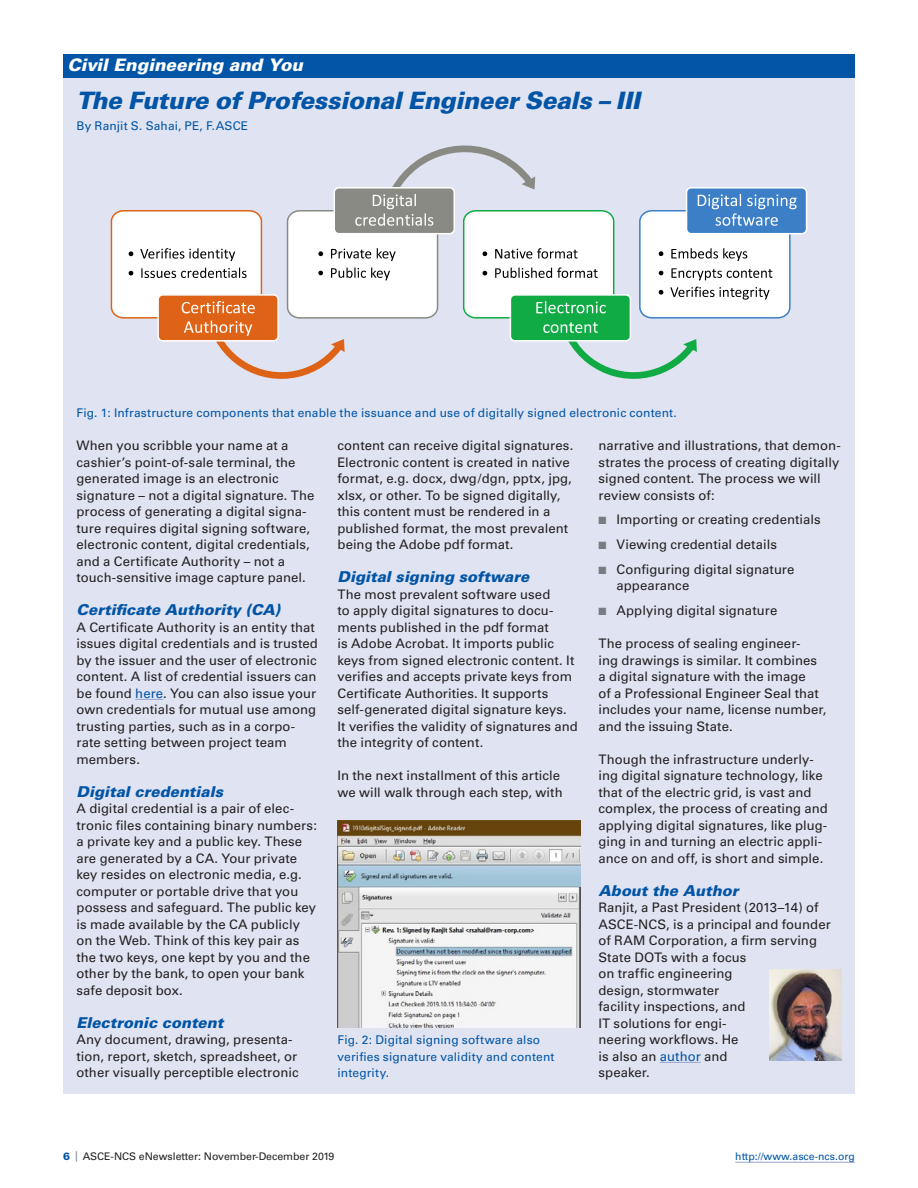
<style>
.page{position:relative;width:918px;height:1188px;background:#fff}
.page>*{position:absolute;margin:0;border:0;box-sizing:border-box;transform-origin:0 0}
.Head_1_Box{font:italic 900 24px "Univers";letter-spacing:-.01em;color:#0154a6}
.Department_Head{font:italic 900 17.25px "Univers";color:#fff}
.Head_2{font:italic 900 15px "Univers";color:#0154a6}
.Text{font:13.2px/16.5px "Univers";letter-spacing:.005em;color:#231f20}
.Byline{font:12px/16.5px "Univers";letter-spacing:.01em;color:#0154a6}
.t1{font:10.5px "Univers";color:#231f20}
.t2{font:10.5px "Univers";color:#0154a6}
.s1{color:#0154a6}
.s2{color:#787d83}
.s3{font-weight:900;color:#0154a6}
</style>
<div class="page">
<hr style="left:735px;top:1162px;width:120px;height:1px;background:#98a4d3">
<div style="left:63px;top:54px;width:792px;height:1040px;background:#e0e4f2"></div>
<svg style="left:135px;top:699px;width:28px;height:1px"></svg>
<hr style="left:660px;top:1062px;width:41px;height:1px;background:#98a4d3">
<div style="left:63px;top:54px;width:792px;height:24px;background:#0154a6"></div>
<img style="left:770px;top:969px;width:72px;height:91px">
<div style="left:687px;top:188px;width:120px;height:46px;background:#3c7fc7;border-radius:5px"></div>
<div style="left:686px;top:187px;width:121px;height:47px;border:2px solid #fff;border-radius:5px"></div>
<svg style="left:111px;top:146px;width:686px;height:233px"></svg>
<img style="left:338px;top:820px;width:242px;height:208px">
<p class="Department_Head" style="left:68px;top:54px;width:237px">Civil Engineering and You</p>
<p class="Head_1_Box" style="left:76px;top:85px;width:565px">The Future of Professional Engineer Seals – III</p>
<p class="Byline" style="left:76px;top:118px;width:173px">By Ranjit S. Sahai, PE, F.ASCE</p>
<p class="Byline" style="left:76px;top:405px;width:602px">Fig. 1: Infrastructure components that enable the issuance and use of digitally signed electronic content.</p>
<p class="Text" style="left:76px;top:437px;width:239px">When you scribble your name at a cashier’s point-of-sale terminal, the generated image is an electronic signature – not a digital signature. The process of generating a digital signa&shy;ture requires digital signing software, electronic content, digital credentials, and a Certificate Authority – not a touch-sensitive image capture panel.</p>
<p class="Head_2" style="left:76px;top:600px;width:205px">Certificate Authority (CA)</p>
<p class="Text" style="left:76px;top:619px;width:243px">A Certificate Authority is an entity that issues digital credentials and is trusted by the issuer and the user of electronic content. A list of credential issuers can be found <span class="s1">here</span>. You can also issue your own credentials for mutual use among trusting parties, such as in a corpo&shy;rate setting between project team members.</p>
<p class="Head_2" style="left:76px;top:782px;width:148px">Digital credentials</p>
<p class="Text" style="left:76px;top:800px;width:242px">A digital credential is a pair of elec&shy;tronic files containing binary numbers: a private key and a public key. These are generated by a CA. Your private key resides on electronic media, e.g. computer or portable drive that you possess and safeguard. The public key is made available by the CA publicly on the Web. Think of this key pair as the two keys, one kept by you and the other by the bank, to open your bank safe deposit box.</p>
<p class="Head_2" style="left:76px;top:1013px;width:148px">Electronic content</p>
<p class="Text" style="left:76px;top:1031px;width:224px">Any document, drawing, presenta&shy;tion, report, sketch, spreadsheet, or other visually perceptible electronic</p>
<p class="Text" style="left:338px;top:437px;width:237px">content can receive digital signatures.<br>Electronic content is created in native format, e.g. docx, dwg/dgn, pptx, jpg, xlsx, or other. To be signed digitally, this content must be rendered in a published format, the most prevalent being the Adobe pdf format.</p>
<p class="Head_2" style="left:338px;top:567px;width:193px">Digital signing software</p>
<p class="Text" style="left:338px;top:586px;width:242px">The most prevalent software used<br>to apply digital signatures to docu&shy;ments published in the pdf format<br>is Adobe Acrobat. It imports public keys from signed electronic content. It verifies and accepts private keys from Certificate Authorities. It supports self-generated digital signature keys.<br>It verifies the validity of signatures and the integrity of content.</p>
<p class="Text" style="left:338px;top:767px;width:227px">In the next installment of this article we will walk through each step, with</p>
<p class="Byline" style="left:338px;top:1032px;width:219px">Fig. 2: Digital signing software also verifies signature validity and content integrity.</p>
<p class="Text" style="left:598px;top:437px;width:244px">narrative and illustrations, that demon&shy;strates the process of creating digitally signed content. The process we will review consists of:</p>
<p class="Text" style="left:598px;top:511px;width:224px"><span class="s2">■</span> Importing or creating credentials</p>
<p class="Text" style="left:598px;top:536px;width:180px"><span class="s2">■</span> Viewing credential details</p>
<p class="Text" style="left:616px;top:561px;width:180px;text-indent:-18px"><span class="s2">■</span> Configuring digital signature appearance</p>
<p class="Text" style="left:598px;top:602px;width:180px"><span class="s2">■</span> Applying digital signature</p>
<p class="Text" style="left:598px;top:635px;width:229px">The process of sealing engineer-<br>ing drawings is similar. It combines a digital signature with the image<br>of a Professional Engineer Seal that includes your name, license number, and the issuing State.</p>
<p class="Text" style="left:598px;top:751px;width:231px">Though the infrastructure underly&shy;ing digital signature technology, like that of the electric grid, is vast and complex, the process of creating and applying digital signatures, like plug&shy;ging in and turning an electric appli&shy;ance on and off, is short and simple.</p>
<p class="Head_2" style="left:598px;top:881px;width:141px">About the Author</p>
<p class="Text" style="left:598px;top:899px;width:234px">Ranjit, a Past President (2013–14) of<br>ASCE-NCS, is a principal and founder of RAM Corporation, a firm serving<br>State DOTs with a focus<br>on traffic engineering<br>design, stormwater<br>facility inspections, and<br>IT solutions for engi-<br>neering workflows. He<br>is also an <span class="s1">author</span> and<br>speaker.</p>
<p class="t1" style="left:63px;top:1150px;width:273px"><span class="s3">6</span> <span class="s2">|</span> ASCE-NCS eNewsletter: November-December 2019</p>
<p class="t2" style="left:735px;top:1150px;width:121px">http://www.asce-ncs.org</p>
</div>
